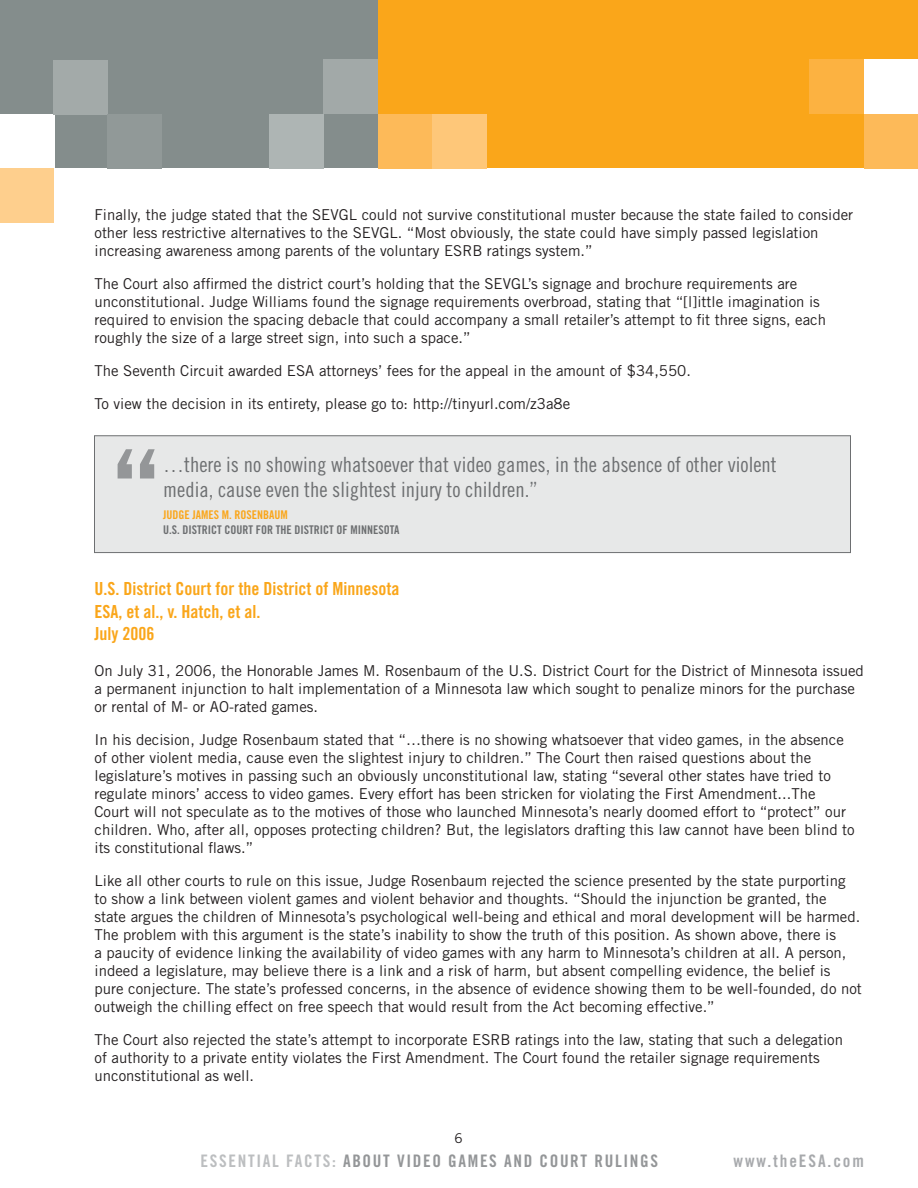
<style>
.page{position:relative;width:918px;height:1188px;background:#fff}
.page>*{position:absolute;margin:0;border:0;box-sizing:border-box;transform-origin:0 0}
.t1{font:21px/25.5px "Trade Gothic LT Std Cn 18";color:#6d6f71}
.OrgQuoteHead{font:18px "Trade Gothic LT Std Bd Cn 20";color:#faa61a}
.t2{font:17.25px "Trade Gothic LT Std Bd Cn 20";letter-spacing:.095em;color:#949698}
.t3{font:17.25px "Trade Gothic LT Std Bd Cn 20";letter-spacing:.11em;color:#a7a9ac}
.List_Paragraph{font:15px/18px "Trade Gothic LT Std";color:#231f20}
.t4{font:13.5px "Trade Gothic LT Std";color:#231f20}
.t5{font:12px/15px "Trade Gothic LT Std Bd Cn 20";color:#6d6f71}
.s1{color:#faa61a}
.s2{color:#bcbec0}
</style>
<div class="page">
<div style="left:0;top:1px;width:378px;height:167px;background:#848d8c"></div>
<div style="left:378px;top:1px;width:539px;height:167px;background:#faa61a"></div>
<div style="left:0;top:114px;width:54px;height:60px;background:#fff"></div>
<div style="left:54px;top:60px;width:54px;height:54px;background:#a3aaa9"></div>
<div style="left:108px;top:114px;width:54px;height:54px;background:#919998"></div>
<div style="left:269px;top:114px;width:55px;height:54px;background:#aeb5b4"></div>
<div style="left:378px;top:114px;width:54px;height:54px;background:#fdba59"></div>
<div style="left:0;top:168px;width:54px;height:54px;background:#fecf8d"></div>
<div style="left:432px;top:114px;width:54px;height:54px;background:#fec779"></div>
<div style="left:864px;top:114px;width:54px;height:54px;background:#fdba59"></div>
<div style="left:324px;top:60px;width:54px;height:54px;background:#a2a9a8"></div>
<div style="left:810px;top:59px;width:54px;height:55px;background:#fcb241"></div>
<div style="left:864px;top:59px;width:54px;height:55px;background:#fff"></div>
<div style="left:94px;top:435px;width:757px;height:118px;background:#e7e8e8;border:1px solid #6d6f71"></div>
<svg style="left:118px;top:449px;width:37px;height:30px"></svg>
<p class="List_Paragraph" style="left:94px;top:205px;width:760px">Finally, the judge stated that the SEVGL could not survive constitutional muster because the state failed to consider other less restrictive alternatives to the SEVGL. “Most obviously, the state could have simply passed legislation increasing awareness among parents of the voluntary ESRB ratings system.”</p>
<p class="List_Paragraph" style="left:94px;top:274px;width:733px">The Court also affirmed the district court’s holding that the SEVGL’s signage and brochure requirements are unconstitutional. Judge Williams found the signage requirements overbroad, stating that “[l]ittle imagination is required to envision the spacing debacle that could accompany a small retailer’s attempt to fit three signs, each roughly the size of a large street sign, into such a space.”</p>
<p class="List_Paragraph" style="left:94px;top:361px;width:598px">The Seventh Circuit awarded ESA attorneys’ fees for the appeal in the amount of $34,550.</p>
<p class="List_Paragraph" style="left:94px;top:394px;width:477px">To view the decision in its entirety, please go to: http://tinyurl.com/z3a8e</p>
<p class="t1" style="left:163px;top:451px;width:615px">…there is no showing whatsoever that video games, in the absence of other violent media, cause even the slightest injury to children.”</p>
<p class="t5" style="left:163px;top:507px;width:238px"><span class="s1">JUDGE JAMES M. ROSENBAUM<br></span>U.S. DISTRICT COURT FOR THE DISTRICT OF MINNESOTA</p>
<p class="OrgQuoteHead" style="left:94px;top:578px;width:306px">U.S. District Court for the District of Minnesota</p>
<p class="OrgQuoteHead" style="left:94px;top:600px;width:167px">ESA, et al., v. Hatch, et al.</p>
<p class="OrgQuoteHead" style="left:94px;top:623px;width:61px">July 2006</p>
<p class="List_Paragraph" style="left:94px;top:662px;width:771px">On July 31, 2006, the Honorable James M. Rosenbaum of the U.S. District Court for the District of Minnesota issued a permanent injunction to halt implementation of a Minnesota law which sought to penalize minors for the purchase or rental of M- or AO-rated games.</p>
<p class="List_Paragraph" style="left:94px;top:731px;width:762px">In his decision, Judge Rosenbaum stated that “…there is no showing whatsoever that video games, in the absence of other violent media, cause even the slightest injury to children.” The Court then raised questions about the legislature’s motives in passing such an obviously unconstitutional law, stating “several other states have tried to regulate minors’ access to video games. Every effort has been stricken for violating the First Amendment...The<br>Court will not speculate as to the motives of those who launched Minnesota’s nearly doomed effort to “protect” our children. Who, after all, opposes protecting children? But, the legislators drafting this law cannot have been blind to its constitutional flaws.”</p>
<p class="List_Paragraph" style="left:94px;top:872px;width:769px">Like all other courts to rule on this issue, Judge Rosenbaum rejected the science presented by the state purporting<br>to show a link between violent games and violent behavior and thoughts. “Should the injunction be granted, the state argues the children of Minnesota’s psychological well-being and ethical and moral development will be harmed.<br>The problem with this argument is the state’s inability to show the truth of this position. As shown above, there is<br>a paucity of evidence linking the availability of video games with any harm to Minnesota’s children at all. A person, indeed a legislature, may believe there is a link and a risk of harm, but absent compelling evidence, the belief is pure conjecture. The state’s professed concerns, in the absence of evidence showing them to be well-founded, do not outweigh the chilling effect on free speech that would result from the Act becoming effective.”</p>
<p class="List_Paragraph" style="left:94px;top:1031px;width:750px">The Court also rejected the state’s attempt to incorporate ESRB ratings into the law, stating that such a delegation of authority to a private entity violates the First Amendment. The Court found the retailer signage requirements unconstitutional as well.</p>
<p class="t4" style="left:455px;top:1130px;width:10px">6</p>
<p class="t2" style="left:201px;top:1151px;width:459px"><span class="s2">ESSENTIAL FACTS:</span> ABOUT VIDEO GAMES AND COURT RULINGS</p>
<p class="t3" style="left:734px;top:1151px;width:132px">www.theESA.com</p>
</div>
